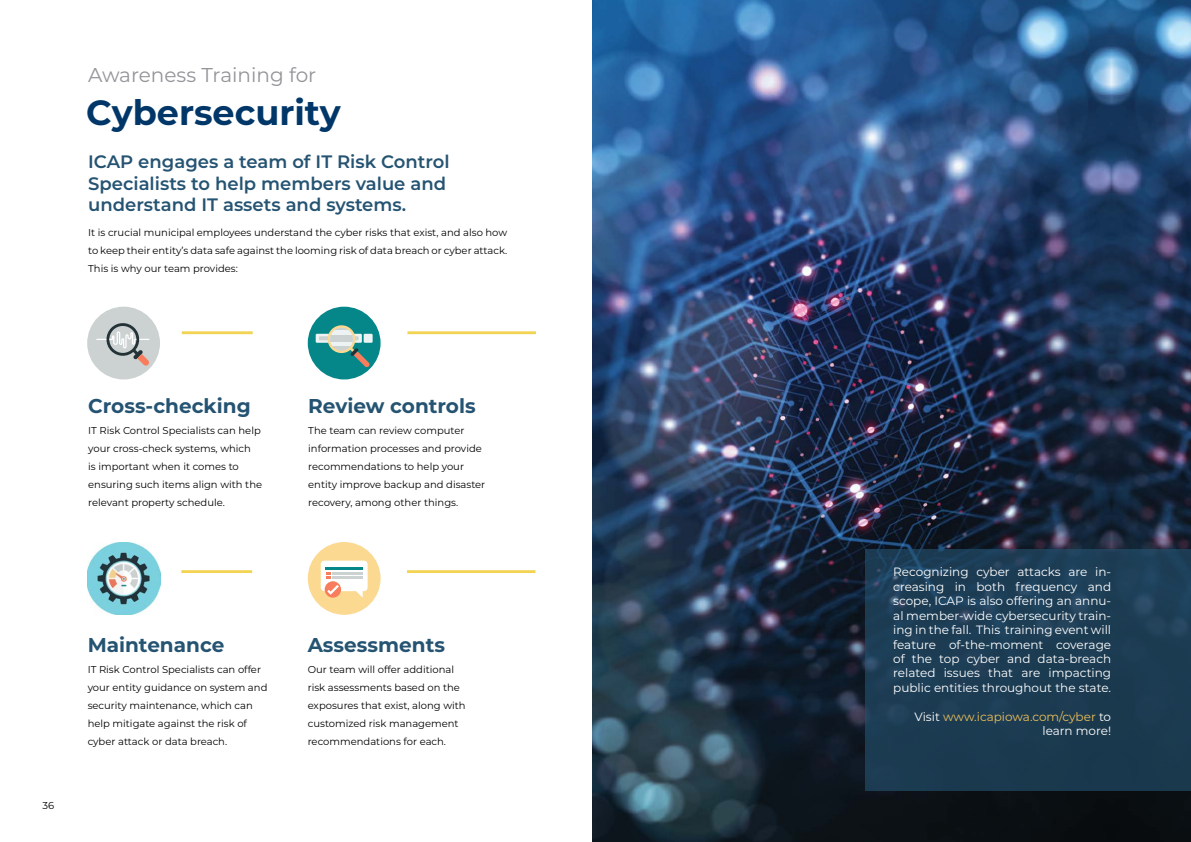
<style>
.page{position:relative;width:1191px;height:842px;background:#fff}
.page>*{position:absolute;margin:0;border:0;box-sizing:border-box;transform-origin:0 0}
.t1{font:700 35px "Montserrat";color:#003768}
.t2{font:700 20px "Montserrat";color:#255372}
.t3{font:20px "Montserrat";color:#949499}
.t4{font:600 18px/21.6px "Montserrat";color:#255372}
.t5{font:12px/14.4px "Montserrat";color:#fff;text-align:justify}
.t6{font:12px/14.4px "Montserrat";color:#ebbf59;text-align:right}
.t7{font:10px/18px "Montserrat";color:#000}
.s1{color:#fff}
</style>
<div class="page">
<img style="left:592px;top:0;width:599px;height:842px">
<div style="left:865px;top:549px;width:326px;height:242px;background:#1c3c53"></div>
<hr style="left:182px;top:331px;width:71px;height:3px;background:#f2d353">
<hr style="left:407px;top:331px;width:129px;height:3px;background:#f2d353">
<hr style="left:181px;top:570px;width:71px;height:3px;background:#f2d353">
<hr style="left:407px;top:570px;width:128px;height:3px;background:#f2d353">
<div style="left:87px;top:307px;width:73px;height:72px;background:#ccd1d1;border-radius:50%"></div>
<svg style="left:96px;top:323px;width:53px;height:43px"></svg>
<img style="left:87px;top:542px;width:73px;height:73px">
<div style="left:308px;top:307px;width:72px;height:72px;background:#05878a;border-radius:50%"></div>
<div style="left:364px;top:334px;width:9px;height:9px;background:#edf2f2"></div>
<svg style="left:312px;top:316px;width:58px;height:51px"></svg>
<div style="left:329px;top:331px;width:25px;height:15px;background:#edf2f2"></div>
<div style="left:329px;top:335px;width:25px;height:7px;background:#ccd1d1"></div>
<div style="left:308px;top:542px;width:72px;height:73px;background:#fcd991;border-radius:50%"></div>
<svg style="left:321px;top:561px;width:46px;height:37px;background:#eadecf"></svg>
<hr style="left:332px;top:572px;width:31px;height:3px;background:#ccd1d1">
<hr style="left:332px;top:577px;width:31px;height:2px;background:#ccd1d1">
<h2 class="t3" style="left:88px;top:61px;width:230px">Awareness Training for</h2>
<h1 class="t1" style="left:86px;top:87px;width:256px">Cybersecurity</h1>
<h3 class="t4" style="left:88px;top:150px;width:363px">ICAP engages a team of IT Risk Control<br>Specialists to help members value and understand IT assets and systems.</h3>
<p class="t7" style="left:88px;top:223px;width:420px;text-align:justify">It is crucial municipal employees understand the cyber risks that exist, and also how to keep their entity’s data safe against the looming risk of data breach or cyber attack.<br>This is why our team provides:</p>
<h2 class="t2" style="left:88px;top:392px;width:164px">Cross-checking</h2>
<h2 class="t2" style="left:308px;top:392px;width:169px">Review controls</h2>
<p class="t7" style="left:88px;top:421px;width:175px">IT Risk Control Specialists can help your cross-check systems, which<br>is important when it comes to ensuring such items align with the relevant property schedule.</p>
<p class="t7" style="left:308px;top:421px;width:178px">The team can review computer information processes and provide recommendations to help your entity improve backup and disaster recovery, among other things.</p>
<p class="t7" style="left:43px;top:796px;width:13px">36</p>
<h2 class="t2" style="left:88px;top:631px;width:138px">Maintenance</h2>
<h2 class="t2" style="left:308px;top:631px;width:139px">Assessments</h2>
<p class="t7" style="left:88px;top:660px;width:181px">IT Risk Control Specialists can offer your entity guidance on system and security maintenance, which can help mitigate against the risk of cyber attack or data breach.</p>
<p class="t7" style="left:308px;top:660px;width:159px">Our team will offer additional risk assessments based on the exposures that exist, along with customized risk management recommendations for each.</p>
<p class="t5" style="left:893px;top:565px;width:219px">Recognizing cyber attacks are in&shy;creasing in both frequency and scope, ICAP is also offering an annu&shy;al member-wide cybersecurity train&shy;ing in the fall. This training event will feature of-the-moment coverage of the top cyber and data-breach related issues that are impacting public entities throughout the state.</p>
<p class="t6" style="left:914px;top:709px;width:198px"><span class="s1">Visit</span> www.icapiowa.com/cyber <span class="s1">to learn more!</span></p>
</div>
